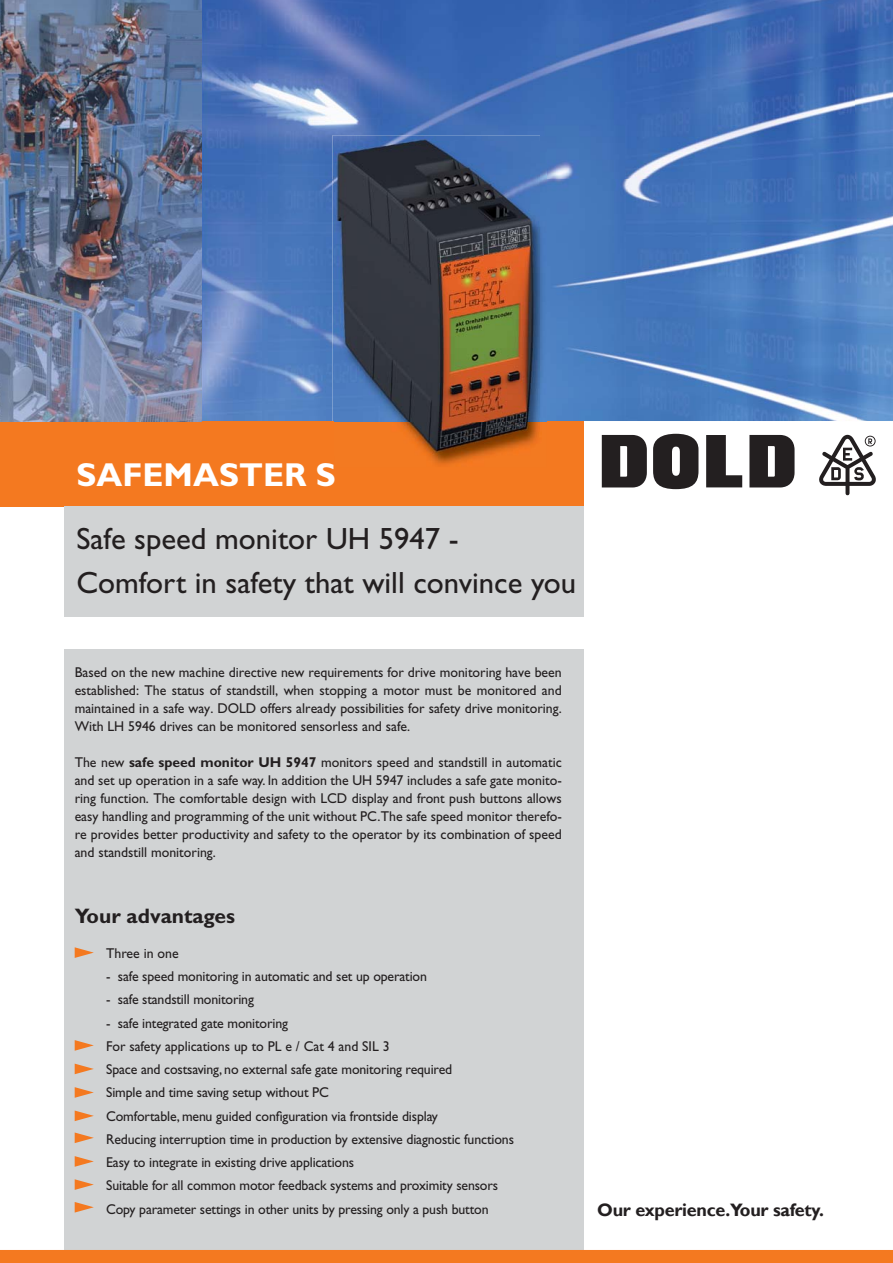
<style>
.page{position:relative;width:893px;height:1263px;background:#fff}
.page>*{position:absolute;margin:0;border:0;box-sizing:border-box;transform-origin:0 0}
.t1{font:700 33.3px "Gill Sans Std";color:#fff}
.t2{font:30.75px/43.5px "Gill Sans Std";color:#231f20}
.t3{font:700 21px "Gill Sans Std";color:#231f20}
.t4{font:700 18px "Gill Sans";letter-spacing:-.015em;color:#231f20}
.t5{font:14.25px/18px "Gill Sans Std";letter-spacing:-.01em;color:#231f20;text-align:justify}
.s1{font-weight:700}
</style>
<div class="page">
<div style="left:64px;top:650px;width:519px;height:613px;background:#d1d3d4"></div>
<div style="left:0;top:421px;width:583px;height:85px;background:#f47920"></div>
<div style="left:64px;top:506px;width:519px;height:111px;background:#d1d3d4"></div>
<div style="left:0;top:1250px;width:892px;height:13px;background:#f47920"></div>
<img style="left:201px;top:0;width:654px;height:180px">
<img style="left:855px;top:0;width:37px;height:421px">
<img style="left:201px;top:180px;width:131px;height:241px">
<img style="left:546px;top:180px;width:310px;height:241px">
<img style="left:429px;top:141px;width:117px;height:324px">
<img style="left:332px;top:135px;width:208px;height:320px">
<img style="left:0;top:0;width:201px;height:421px">
<svg style="left:706px;top:435px;width:36px;height:52px"></svg>
<svg style="left:653px;top:434px;width:45px;height:55px"></svg>
<svg style="left:749px;top:435px;width:45px;height:52px;background:#3f3b3c"></svg>
<svg style="left:601px;top:435px;width:45px;height:52px;background:#403c3d"></svg>
<svg style="left:819px;top:435px;width:56px;height:60px"></svg>
<svg style="left:75px;top:1133px;width:19px;height:10px"></svg>
<svg style="left:75px;top:1202px;width:19px;height:11px"></svg>
<svg style="left:75px;top:1179px;width:19px;height:11px"></svg>
<svg style="left:75px;top:1064px;width:19px;height:10px"></svg>
<svg style="left:75px;top:1040px;width:19px;height:11px"></svg>
<svg style="left:75px;top:947px;width:19px;height:11px"></svg>
<svg style="left:75px;top:1156px;width:19px;height:11px"></svg>
<svg style="left:75px;top:1087px;width:19px;height:11px"></svg>
<svg style="left:75px;top:1111px;width:19px;height:10px"></svg>
<h1 class="t1" style="left:76px;top:462px;width:261px">SAFEMASTER S</h1>
<h2 class="t2" style="left:76px;top:520px;width:501px">Safe speed monitor UH 5947 -<br>Comfort in safety that will convince you</h2>
<p class="t5" style="left:75px;top:664px;width:488px">Based on the new machine directive new requirements for drive monitoring have been established: The status of standstill, when stopping a motor must be monitored and maintained in a safe way. DOLD offers already possibilities for safety drive monitoring.<br>With LH 5946 drives can be monitored sensorless and safe.</p>
<p class="t5" style="left:75px;top:754px;width:488px">The new <span class="s1">safe speed monitor UH 5947</span> monitors speed and standstill in automatic and set up operation in a safe way. In addition the UH 5947 includes a safe gate monito&shy;ring function. The comfortable design with LCD display and front push buttons allows easy handling and programming of the unit without PC.The safe speed monitor therefo&shy;re provides better productivity and safety to the operator by its combination of speed and standstill monitoring.</p>
<h3 class="t3" style="left:75px;top:908px;width:162px">Your advantages</h3>
<p class="t5" style="left:106px;top:945px;width:74px">Three in one</p>
<p class="t5" style="left:106px;top:969px;width:322px">- safe speed monitoring in automatic and set up operation</p>
<p class="t5" style="left:106px;top:992px;width:149px">- safe standstill monitoring</p>
<p class="t5" style="left:106px;top:1012px;width:409px;line-height:23.2px;text-align:left">- safe integrated gate monitoring<br>For safety applications up to PL e / Cat 4 and SIL 3<br>Space and costsaving, no external safe gate monitoring required<br>Simple and time saving setup without PC<br>Comfortable, menu guided configuration via frontside display<br>Reducing interruption time in production by extensive diagnostic functions Easy to integrate in existing drive applications<br>Suitable for all common motor feedback systems and proximity sensors Copy parameter settings in other units by pressing only a push button</p>
<p class="t4" style="left:597px;top:1199px;width:228px">Our experience.Your safety.</p>
</div>
